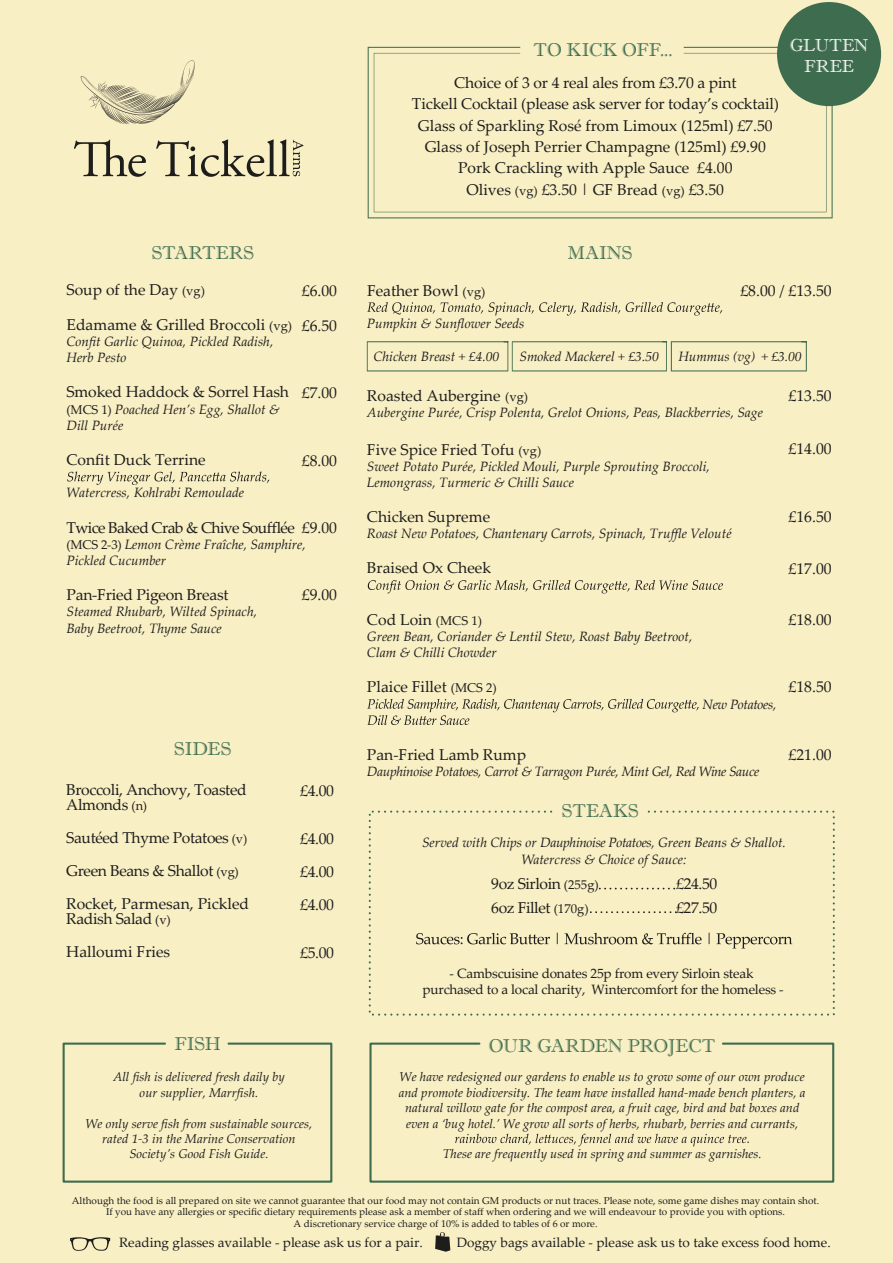
<style>
.page{position:relative;width:893px;height:1263px;background:#f9efc5}
.page>*{position:absolute;margin:0;border:0;box-sizing:border-box;transform-origin:0 0}
.t1{font:18.6px "Imprint MT Shadow";letter-spacing:-.005em;color:#3d6c4e}
.t2{font:17.4px/21px "Imprint MT Shadow";color:#fff;text-align:center}
.t3{font:15.6px/21.3px "Palatino Linotype";color:#1d1d1b}
.t4{font:15.6px/33px "Palatino Linotype";letter-spacing:-.025em;color:#1d1d1b}
.t5{font:15.6px "Palatino Linotype";letter-spacing:-.04em;color:#1d1d1b}
.t6{font:italic 13.5px/16.2px "Palatino Linotype";color:#1d1d1b}
.t7{font:13.5px/16.2px "Palatino Linotype";letter-spacing:-.015em;color:#1d1d1b;text-align:center}
.t8{font:italic 13.5px "Palatino Linotype";letter-spacing:-.025em;color:#1d1d1b}
.t9{font:italic 12.9px/15.5px "Palatino Linotype";color:#1d1d1b;text-align:center}
.t10{font:10.05px/11.4px "Palatino Linotype";color:#1d1d1b;text-align:center}
.s1{font-size:12.9px}
.s2{font-style:normal;font-size:12.9px}
</style>
<div class="page">
<svg style="left:67px;top:471px;width:202px;height:14px"></svg>
<svg style="left:367px;top:302px;width:355px;height:14px"></svg>
<svg style="left:368px;top:580px;width:355px;height:13px"></svg>
<svg style="left:367px;top:699px;width:332px;height:26px"></svg>
<svg style="left:368px;top:47px;width:465px;height:171px"></svg>
<svg style="left:374px;top:53px;width:452px;height:159px"></svg>
<svg style="left:81px;top:60px;width:114px;height:64px"></svg>
<svg style="left:74px;top:139px;width:72px;height:38px"></svg>
<svg style="left:156px;top:139px;width:147px;height:38px"></svg>
<svg style="left:367px;top:341px;width:440px;height:30px"></svg>
<svg style="left:62px;top:1042px;width:271px;height:141px"></svg>
<svg style="left:369px;top:1042px;width:466px;height:141px"></svg>
<svg style="left:368px;top:810px;width:467px;height:206px"></svg>
<div style="left:777px;top:2px;width:104px;height:104px;background:#3d6c4e;border-radius:50%"></div>
<svg style="left:70px;top:1237px;width:40px;height:14px"></svg>
<svg style="left:435px;top:1232px;width:15px;height:20px"></svg>
<h1 class="t1" style="left:533px;top:39px;width:140px">TO KICK OFF...</h1>
<p class="t3" style="left:412px;top:71px;width:369px;text-align:center">Choice of 3 or 4 real ales from £3.70 a pint<br>Tickell Cocktail (please ask server for today’s cocktail)<br>Glass of Sparkling Rosé from Limoux (125ml) £7.50<br>Glass of Joseph Perrier Champagne (125ml) £9.90<br>Pork Crackling with Apple Sauce £4.00<br>Olives <span class="s1">(vg)</span> £3.50 | GF Bread <span class="s1">(vg)</span> £3.50</p>
<p class="t2" style="left:790px;top:35px;width:80px">GLUTEN<br>FREE</p>
<h1 class="t1" style="left:151px;top:242px;width:104px">STARTERS</h1>
<h1 class="t1" style="left:568px;top:242px;width:66px">MAINS</h1>
<p class="t3" style="left:67px;top:278px;width:140px">Soup of the Day <span class="s1">(vg)</span></p>
<p class="t3" style="left:67px;top:313px;width:227px">Edamame &amp; Grilled Broccoli <span class="s1">(vg)</span></p>
<p class="t6" style="left:67px;top:333px;width:208px">Confit Garlic Quinoa, Pickled Radish,<br>Herb Pesto</p>
<p class="t3" style="left:67px;top:381px;width:224px">Smoked Haddock &amp; Sorrel Hash</p>
<p class="t6" style="left:67px;top:400px;width:215px"><span class="s2">(MCS 1)</span> Poached Hen’s Egg, Shallot &amp;<br>Dill Purée</p>
<p class="t3" style="left:67px;top:448px;width:141px">Confit Duck Terrine</p>
<p class="t6" style="left:67px;top:484px;width:179px">Watercress, Kohlrabi Remoulade</p>
<p class="t5" style="left:67px;top:516px;width:272px">Twice Baked Crab &amp; Chive Soufflée £9.00</p>
<p class="t6" style="left:66px;top:535px;width:241px"><span class="s2">(MCS 2-3)</span> Lemon Crème Fraîche, Samphire,<br>Pickled Cucumber</p>
<p class="t3" style="left:67px;top:583px;width:164px">Pan-Fried Pigeon Breast</p>
<p class="t6" style="left:67px;top:603px;width:192px">Steamed Rhubarb, Wilted Spinach,<br>Baby Beetroot, Thyme Sauce</p>
<p class="t3" style="left:367px;top:279px;width:120px">Feather Bowl <span class="s1">(vg)</span></p>
<p class="t6" style="left:367px;top:315px;width:159px">Pumpkin &amp; Sunflower Seeds</p>
<p class="t3" style="left:740px;top:279px;width:93px">£8.00 / £13.50</p>
<p class="t3" style="left:302px;top:279px;width:37px">£6.00</p>
<p class="t3" style="left:302px;top:314px;width:37px">£6.50</p>
<p class="t6" style="left:374px;top:348px;width:127px">Chicken Breast + £4.00</p>
<p class="t6" style="left:520px;top:348px;width:141px">Smoked Mackerel + £3.50</p>
<p class="t6" style="left:679px;top:348px;width:124px">Hummus (vg) + £3.00</p>
<p class="t3" style="left:302px;top:382px;width:37px">£7.00</p>
<p class="t3" style="left:367px;top:384px;width:163px">Roasted Aubergine <span class="s1">(vg)</span></p>
<p class="t6" style="left:367px;top:404px;width:397px">Aubergine Purée, Crisp Polenta, Grelot Onions, Peas, Blackberries, Sage</p>
<p class="t3" style="left:367px;top:438px;width:176px">Five Spice Fried Tofu <span class="s1">(vg)</span></p>
<p class="t6" style="left:367px;top:458px;width:344px">Sweet Potato Purée, Pickled Mouli, Purple Sprouting Broccoli,<br>Lemongrass, Turmeric &amp; Chilli Sauce</p>
<p class="t3" style="left:367px;top:506px;width:125px">Chicken Supreme</p>
<p class="t6" style="left:367px;top:525px;width:366px">Roast New Potatoes, Chantenary Carrots, Spinach, Truffle Velouté</p>
<p class="t3" style="left:367px;top:557px;width:126px">Braised Ox Cheek</p>
<p class="t3" style="left:367px;top:608px;width:117px">Cod Loin <span class="s1">(MCS 1)</span></p>
<p class="t6" style="left:367px;top:628px;width:327px">Green Bean, Coriander &amp; Lentil Stew, Roast Baby Beetroot,<br>Clam &amp; Chilli Chowder</p>
<p class="t3" style="left:367px;top:676px;width:131px">Plaice Fillet <span class="s1">(MCS 2)</span></p>
<p class="t8" style="left:702px;top:694px;width:75px">New Potatoes,</p>
<p class="t3" style="left:367px;top:743px;width:161px">Pan-Fried Lamb Rump</p>
<p class="t8" style="left:367px;top:762px;width:394px">Dauphinoise Potatoes, Carrot &amp; Tarragon Purée, Mint Gel, Red Wine Sauce</p>
<p class="t3" style="left:789px;top:384px;width:45px">£13.50</p>
<p class="t3" style="left:789px;top:437px;width:45px">£14.00</p>
<p class="t3" style="left:302px;top:449px;width:37px">£8.00</p>
<p class="t3" style="left:789px;top:506px;width:45px">£16.50</p>
<p class="t3" style="left:789px;top:557px;width:45px">£17.00</p>
<p class="t3" style="left:302px;top:583px;width:37px">£9.00</p>
<p class="t3" style="left:789px;top:608px;width:45px">£18.00</p>
<p class="t3" style="left:789px;top:676px;width:45px">£18.50</p>
<h1 class="t1" style="left:174px;top:738px;width:59px">SIDES</h1>
<p class="t4" style="left:66px;top:781px;width:182px;line-height:15px">Broccoli, Anchovy, Toasted<br>Almonds <span class="s1">(n)</span></p>
<p class="t4" style="left:66px;top:820px;width:184px">Sautéed Thyme Potatoes <span class="s1">(v)<br></span>Green Beans &amp; Shallot <span class="s1">(vg)<br></span>Rocket, Parmesan, Pickled</p>
<p class="t3" style="left:66px;top:902px;width:106px;line-height:33px">Radish Salad <span class="s1">(v)<br></span>Halloumi Fries</p>
<p class="t3" style="left:789px;top:743px;width:45px">£21.00</p>
<p class="t3" style="left:300px;top:779px;width:35px">£4.00</p>
<p class="t3" style="left:300px;top:821px;width:35px;line-height:33px;text-align:justify">£4.00 £4.00 £4.00</p>
<p class="t3" style="left:300px;top:941px;width:35px">£5.00</p>
<h1 class="t1" style="left:562px;top:800px;width:79px">STEAKS</h1>
<p class="t6" style="left:422px;top:834px;width:365px;text-align:center">Served with Chips or Dauphinoise Potatoes, Green Beans &amp; Shallot.<br>Watercress &amp; Choice of Sauce:</p>
<p class="t4" style="left:491px;top:871px;width:109px;line-height:24.2px">9oz Sirloin <span class="s1">(255g)<br></span>6oz Fillet <span class="s1">(170g)</span></p>
<p class="t3" style="left:676px;top:871px;width:43px;line-height:24.2px">£24.50 £27.50</p>
<h1 class="t1" style="left:174px;top:1033px;width:48px">FISH</h1>
<p class="t9" style="left:113px;top:1069px;width:173px">All fish is delivered fresh daily by our supplier, Marrfish.</p>
<p class="t9" style="left:85px;top:1115px;width:229px">We only serve fish from sustainable sources, rated 1-3 in the Marine Conservation<br>Society’s Good Fish Guide.</p>
<p class="t7" style="left:423px;top:964px;width:363px">- Cambscuisine donates 25p from every Sirloin steak purchased to a local charity, Wintercomfort for the homeless -</p>
<h1 class="t1" style="left:488px;top:1034px;width:229px">OUR GARDEN PROJECT</h1>
<p class="t9" style="left:399px;top:1069px;width:408px">We have redesigned our gardens to enable us to grow some of our own produce and promote biodiversity. The team have installed hand-made bench planters, a natural willow gate for the compost area, a fruit cage, bird and bat boxes and even a ‘bug hotel.’ We grow all sorts of herbs, rhubarb, berries and currants,</p>
<p class="t9" style="left:443px;top:1146px;width:320px">These are frequently used in spring and summer as garnishes.</p>
<p class="t10" style="left:72px;top:1194px;width:749px">Although the food is all prepared on site we cannot guarantee that our food may not contain GM products or nut traces. Please note, some game dishes may contain shot.<br>If you have any allergies or specific dietary requirements please ask a member of staff when ordering and we will endeavour to provide you with options.<br>A discretionary service charge of 10% is added to tables of 6 or more.</p>
<p class="t7" style="left:119px;top:1234px;width:305px">Reading glasses available - please ask us for a pair.</p>
<p class="t7" style="left:457px;top:1233px;width:376px">Doggy bags available - please ask us to take excess food home.</p>
</div>
